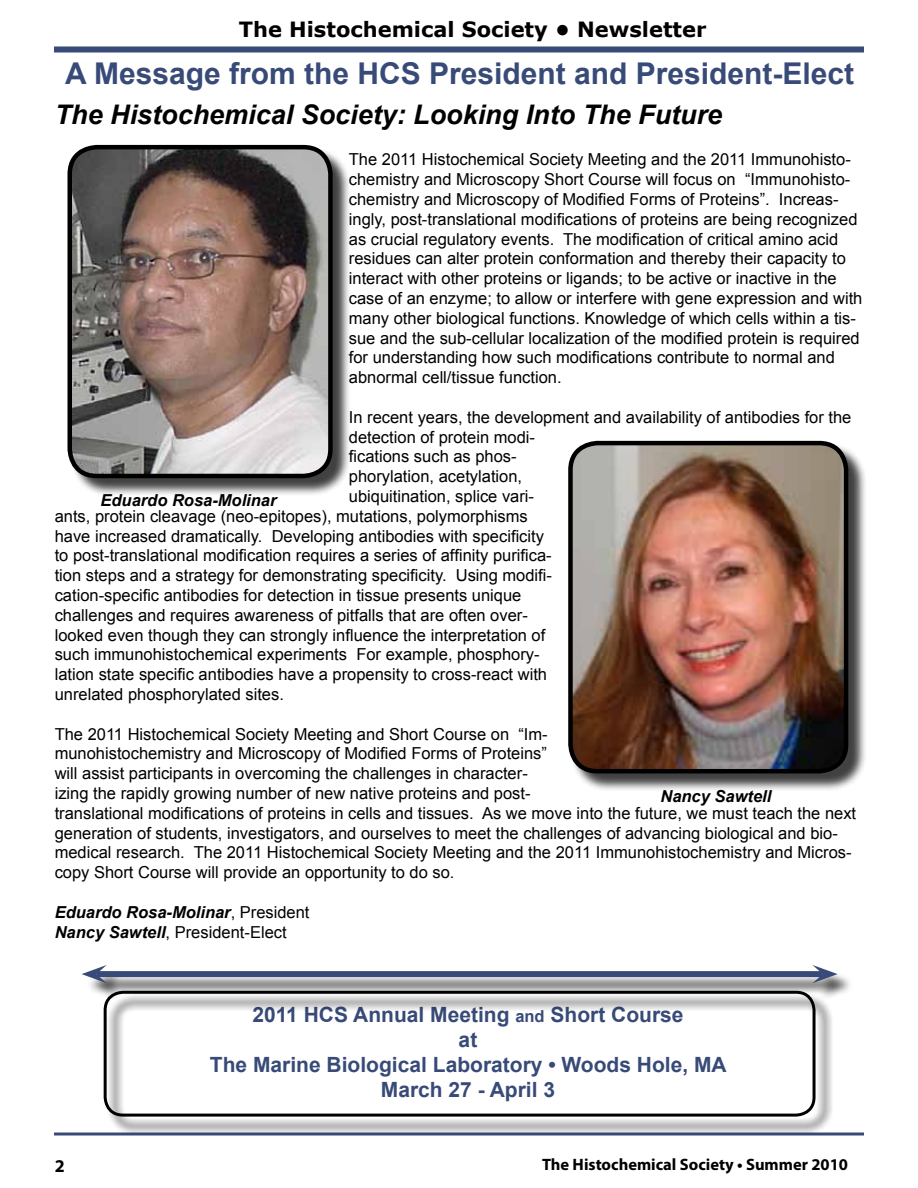
<style>
.page{position:relative;width:918px;height:1188px;background:#fff}
.page>*{position:absolute;margin:0;border:0;box-sizing:border-box;transform-origin:0 0}
.t1{font:700 30px "Arial";color:#384b78}
.t2{font:italic 700 27px "Arial";color:#000}
.t3{font:700 21px/25.2px "Arial";color:#384b78;text-align:center}
.t4{font:700 21px "Verdana";color:#000}
.t5{font:700 18px "Myriad Pro";color:#000}
.t6{font:16.5px/19.8px "Arial";color:#000}
.t7{font:italic 700 16.5px/19.8px "Arial";color:#000}
.t8{font:700 16.5px "Myriad Pro";color:#000}
.s1{font-weight:400;font-style:normal}
.s2{font-size:16.5px}
</style>
<div class="page">
<div style="left:54px;top:46px;width:810px;height:6px;background:#384b78"></div>
<svg style="left:54px;top:1132px;width:810px;height:4px"></svg>
<div style="left:70px;top:147px;width:281px;height:350px;background:#000;opacity:.75"></div>
<img style="left:70px;top:147px;width:260px;height:329px">
<div style="left:68px;top:145px;width:265px;height:333px;border:4px solid #000;border-radius:27px"></div>
<div style="left:570px;top:443px;width:297px;height:349px;background:#000;opacity:.75"></div>
<img style="left:570px;top:443px;width:276px;height:328px">
<div style="left:568px;top:441px;width:280px;height:332px;border:4px solid #000;border-radius:27px"></div>
<div style="left:84px;top:967px;width:769px;height:33px;background:#000;opacity:.75"></div>
<div style="left:96px;top:971px;width:727px;height:6px;background:#384b78"></div>
<svg style="left:82px;top:965px;width:25px;height:18px"></svg>
<svg style="left:812px;top:965px;width:26px;height:18px"></svg>
<div style="left:106px;top:993px;width:728px;height:142px;background:#000;opacity:.88"></div>
<div style="left:104px;top:991px;width:712px;height:126px;border:3px solid #000;border-radius:18px"></div>
<p class="t4" style="left:239px;top:16px;width:469px">The Histochemical Society • Newsletter</p>
<h1 class="t1" style="left:65px;top:54px;width:791px">A Message from the HCS President and President-Elect</h1>
<h2 class="t2" style="left:55px;top:97px;width:669px">The Histochemical Society: Looking Into The Future</h2>
<p class="t6" style="left:349px;top:150px;width:515px">The 2011 Histochemical Society Meeting and the 2011 Immunohisto&shy;chemistry and Microscopy Short Course will focus on “Immunohisto&shy;chemistry and Microscopy of Modified Forms of Proteins”. Increas&shy;ingly, post-translational modifications of proteins are being recognized as crucial regulatory events. The modification of critical amino acid residues can alter protein conformation and thereby their capacity to interact with other proteins or ligands; to be active or inactive in the case of an enzyme; to allow or interfere with gene expression and with many other biological functions. Knowledge of which cells within a tis&shy;sue and the sub-cellular localization of the modified protein is required for understanding how such modifications contribute to normal and abnormal cell/tissue function.</p>
<p class="t6" style="left:349px;top:407px;width:504px">In recent years, the development and availability of antibodies for the</p>
<p class="t6" style="left:349px;top:427px;width:188px">detection of protein modi-</p>
<p class="t6" style="left:349px;top:447px;width:169px">fications such as phos-</p>
<p class="t6" style="left:349px;top:467px;width:175px">phorylation, acetylation,</p>
<p class="t6" style="left:349px;top:486px;width:187px">ubiquitination, splice vari-</p>
<p class="t6" style="left:55px;top:506px;width:475px">ants, protein cleavage (neo-epitopes), mutations, polymorphisms</p>
<p class="t6" style="left:55px;top:526px;width:491px">have increased dramatically. Developing antibodies with specificity</p>
<p class="t6" style="left:55px;top:546px;width:499px">to post-translational modification requires a series of affinity purifica-</p>
<p class="t6" style="left:55px;top:566px;width:499px">tion steps and a strategy for demonstrating specificity. Using modifi-</p>
<p class="t6" style="left:55px;top:585px;width:468px">cation-specific antibodies for detection in tissue presents unique</p>
<p class="t6" style="left:55px;top:605px;width:475px">challenges and requires awareness of pitfalls that are often over-</p>
<p class="t6" style="left:55px;top:625px;width:492px">looked even though they can strongly influence the interpretation of</p>
<p class="t6" style="left:55px;top:645px;width:487px">such immunohistochemical experiments For example, phosphory-</p>
<p class="t6" style="left:55px;top:665px;width:494px">lation state specific antibodies have a propensity to cross-react with</p>
<p class="t6" style="left:55px;top:684px;width:231px">unrelated phosphorylated sites.</p>
<p class="t6" style="left:55px;top:724px;width:803px">The 2011 Histochemical Society Meeting and Short Course on “Im-<br>munohistochemistry and Microscopy of Modified Forms of Proteins”<br>will assist participants in overcoming the challenges in character-<br>izing the rapidly growing number of new native proteins and post-<br>translational modifications of proteins in cells and tissues. As we move into the future, we must teach the next generation of students, investigators, and ourselves to meet the challenges of advancing biological and bio&shy;medical research. The 2011 Histochemical Society Meeting and the 2011 Immunohistochemistry and Micros&shy;copy Short Course will provide an opportunity to do so.</p>
<p class="t7" style="left:55px;top:903px;width:256px">Eduardo Rosa-Molinar<span class="s1">, President<br></span>Nancy Sawtell<span class="s1">, President-Elect</span></p>
<p class="t7" style="left:101px;top:491px;width:178px">Eduardo Rosa-Molinar</p>
<p class="t7" style="left:660px;top:787px;width:112px">Nancy Sawtell</p>
<p class="t5" style="left:55px;top:1154px;width:11px">2</p>
<p class="t3" style="left:210px;top:1003px;width:518px">2011 HCS Annual Meeting <span class="s2">and</span> Short Course<br>at<br>The Marine Biological Laboratory • Woods Hole, MA<br>March 27 - April 3</p>
<p class="t8" style="left:542px;top:1153px;width:307px">The Histochemical Society • Summer 2010</p>
</div>
